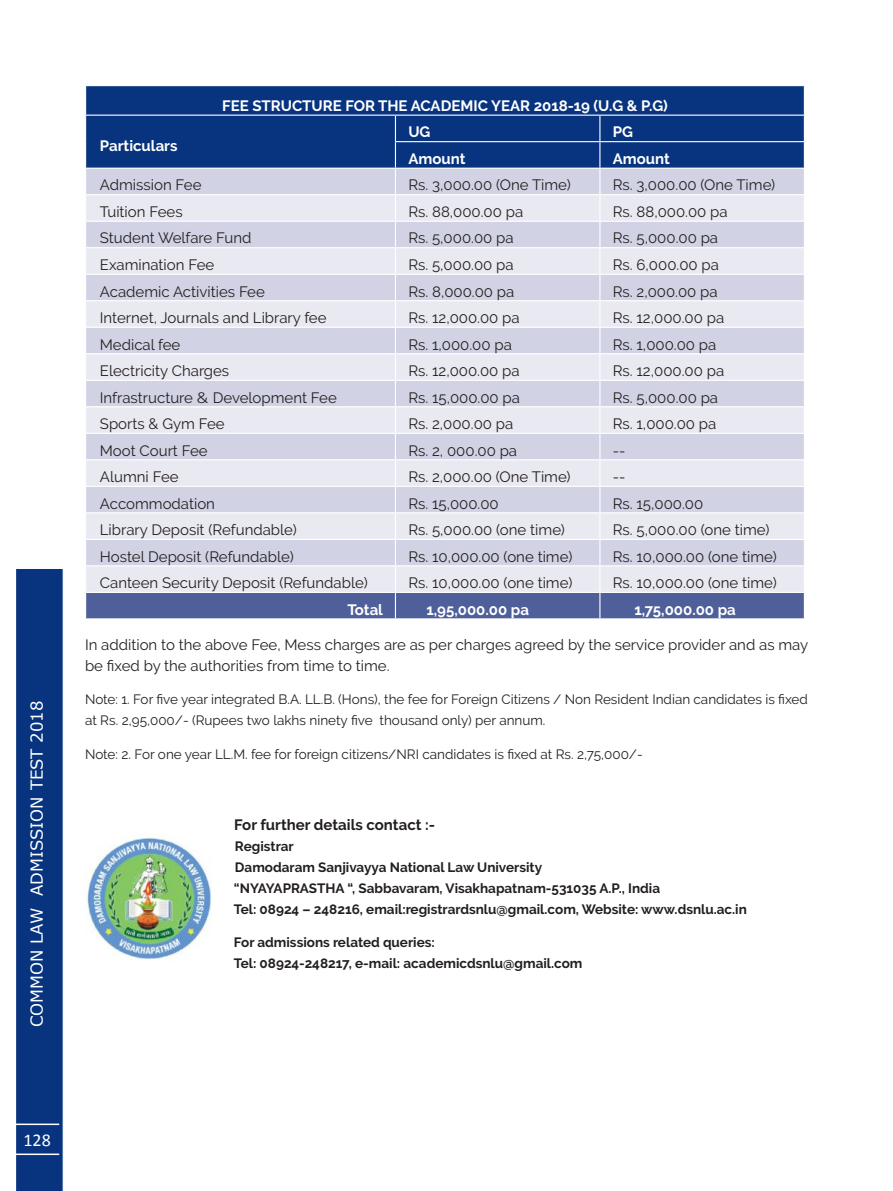
<style>
.page{position:relative;width:893px;height:1191px;background:#fff}
.page>*{position:absolute;margin:0;border:0;box-sizing:border-box;transform-origin:0 0}
.t1{font:18px "Calibri";color:#fff}
.t2{font:16.5px "MS Reference Sans Serif";color:#fff}
.t3{font:15px/21px "Raleway";color:#241f1f}
.t4{font:700 15px "Raleway";color:#fff}
.t5{font:700 15px "Raleway";color:#241f1f}
.t6{font:700 13.5px/21px "Raleway";color:#241f1f}
.t7{font:13.5px/21px "Raleway";color:#241f1f}
</style>
<div class="page">
<div style="left:16px;top:569px;width:48px;height:622px;background:#07337f"></div>
<hr style="left:15px;top:1123px;width:44px;height:2px;background:#fff">
<hr style="left:15px;top:1153px;width:44px;height:2px;background:#fff">
<svg style="left:85px;top:86px;width:720px;height:532px;background:#b8c0d8"></svg>
<img style="left:85px;top:835px;width:127px;height:125px">
<p class="t2" style="left:26px;top:1027px;width:328px;rotate:-90deg">COMMON LAW ADMISSION TEST 2018</p>
<p class="t4" style="left:100px;top:137px;width:79px">Particulars</p>
<p class="t4" style="left:222px;top:97px;width:447px">FEE STRUCTURE FOR THE ACADEMIC YEAR 2018-19 (U.G &amp; P.G)</p>
<p class="t4" style="left:408px;top:124px;width:24px">UG</p>
<p class="t4" style="left:613px;top:124px;width:22px">PG</p>
<p class="t4" style="left:408px;top:150px;width:59px">Amount</p>
<p class="t4" style="left:613px;top:150px;width:59px">Amount</p>
<p class="t3" style="left:100px;top:175px;width:103px">Admission Fee</p>
<p class="t3" style="left:408px;top:175px;width:164px">Rs. 3,000.00 (One Time)</p>
<p class="t3" style="left:613px;top:175px;width:164px">Rs. 3,000.00 (One Time)</p>
<p class="t3" style="left:100px;top:201px;width:84px">Tuition Fees</p>
<p class="t3" style="left:408px;top:201px;width:116px">Rs. 88,000.00 pa</p>
<p class="t3" style="left:613px;top:201px;width:116px">Rs. 88,000.00 pa</p>
<p class="t3" style="left:100px;top:228px;width:153px">Student Welfare Fund</p>
<p class="t3" style="left:408px;top:228px;width:107px">Rs. 5,000.00 pa</p>
<p class="t3" style="left:613px;top:228px;width:107px">Rs. 5,000.00 pa</p>
<p class="t3" style="left:100px;top:254px;width:116px">Examination Fee</p>
<p class="t3" style="left:408px;top:254px;width:107px">Rs. 5,000.00 pa</p>
<p class="t3" style="left:613px;top:254px;width:108px">Rs. 6,000.00 pa</p>
<p class="t3" style="left:100px;top:281px;width:167px">Academic Activities Fee</p>
<p class="t3" style="left:408px;top:281px;width:108px">Rs. 8,000.00 pa</p>
<p class="t3" style="left:613px;top:281px;width:106px">Rs. 2,000.00 pa</p>
<p class="t3" style="left:100px;top:307px;width:228px">Internet, Journals and Library fee</p>
<p class="t3" style="left:408px;top:307px;width:113px">Rs. 12,000.00 pa</p>
<p class="t3" style="left:613px;top:307px;width:113px">Rs. 12,000.00 pa</p>
<p class="t3" style="left:100px;top:334px;width:82px">Medical fee</p>
<p class="t3" style="left:408px;top:334px;width:105px">Rs. 1,000.00 pa</p>
<p class="t3" style="left:613px;top:334px;width:105px">Rs. 1,000.00 pa</p>
<p class="t3" style="left:100px;top:360px;width:131px">Electricity Charges</p>
<p class="t3" style="left:408px;top:360px;width:113px">Rs. 12,000.00 pa</p>
<p class="t3" style="left:613px;top:360px;width:113px">Rs. 12,000.00 pa</p>
<p class="t3" style="left:100px;top:387px;width:238px">Infrastructure &amp; Development Fee</p>
<p class="t3" style="left:408px;top:387px;width:113px">Rs. 15,000.00 pa</p>
<p class="t3" style="left:613px;top:387px;width:107px">Rs. 5,000.00 pa</p>
<p class="t3" style="left:100px;top:413px;width:126px">Sports &amp; Gym Fee</p>
<p class="t3" style="left:408px;top:413px;width:106px">Rs. 2,000.00 pa</p>
<p class="t3" style="left:613px;top:413px;width:105px">Rs. 1,000.00 pa</p>
<p class="t3" style="left:100px;top:440px;width:109px">Moot Court Fee</p>
<p class="t3" style="left:408px;top:440px;width:110px">Rs. 2, 000.00 pa</p>
<p class="t3" style="left:613px;top:440px;width:14px">--</p>
<p class="t3" style="left:100px;top:466px;width:80px">Alumni Fee</p>
<p class="t3" style="left:408px;top:466px;width:164px">Rs. 2,000.00 (One Time)</p>
<p class="t3" style="left:613px;top:466px;width:14px">--</p>
<p class="t3" style="left:100px;top:493px;width:117px">Accommodation</p>
<p class="t3" style="left:408px;top:493px;width:92px">Rs. 15,000.00</p>
<p class="t3" style="left:613px;top:493px;width:92px">Rs. 15,000.00</p>
<p class="t3" style="left:100px;top:519px;width:198px">Library Deposit (Refundable)</p>
<p class="t3" style="left:408px;top:519px;width:158px">Rs. 5,000.00 (one time)</p>
<p class="t3" style="left:613px;top:519px;width:158px">Rs. 5,000.00 (one time)</p>
<p class="t3" style="left:100px;top:546px;width:195px">Hostel Deposit (Refundable)</p>
<p class="t3" style="left:408px;top:546px;width:166px">Rs. 10,000.00 (one time)</p>
<p class="t3" style="left:613px;top:546px;width:166px">Rs. 10,000.00 (one time)</p>
<p class="t3" style="left:100px;top:572px;width:269px">Canteen Security Deposit (Refundable)</p>
<p class="t3" style="left:408px;top:572px;width:166px">Rs. 10,000.00 (one time)</p>
<p class="t3" style="left:613px;top:572px;width:166px">Rs. 10,000.00 (one time)</p>
<p class="t4" style="left:347px;top:601px;width:37px">Total</p>
<p class="t4" style="left:426px;top:601px;width:104px">1,95,000.00 pa</p>
<p class="t4" style="left:634px;top:601px;width:103px">1,75,000.00 pa</p>
<p class="t3" style="left:85px;top:634px;width:725px">In addition to the above Fee, Mess charges are as per charges agreed by the service provider and as may be fixed by the authorities from time to time.</p>
<p class="t7" style="left:85px;top:689px;width:724px">Note: 1. For five year integrated B.A. LL.B. (Hons), the fee for Foreign Citizens / Non Resident Indian candidates is fixed at Rs. 2,95,000/- (Rupees two lakhs ninety five thousand only) per annum.</p>
<p class="t7" style="left:85px;top:744px;width:559px">Note: 2. For one year LL.M. fee for foreign citizens/NRI candidates is fixed at Rs. 2,75,000/-</p>
<p class="t5" style="left:234px;top:815px;width:202px">For further details contact :-</p>
<p class="t6" style="left:234px;top:835px;width:514px">Registrar<br>Damodaram Sanjivayya National Law University<br>“NYAYAPRASTHA “, Sabbavaram, Visakhapatnam-531035 A.P., India<br>Tel: 08924 – 248216, email:registrardsnlu@gmail.com, Website: www.dsnlu.ac.in</p>
<p class="t6" style="left:234px;top:932px;width:350px">For admissions related queries:<br>Tel: 08924-248217, e-mail: academicdsnlu@gmail.com</p>
<p class="t1" style="left:23px;top:1128px;width:29px">128</p>
</div>
